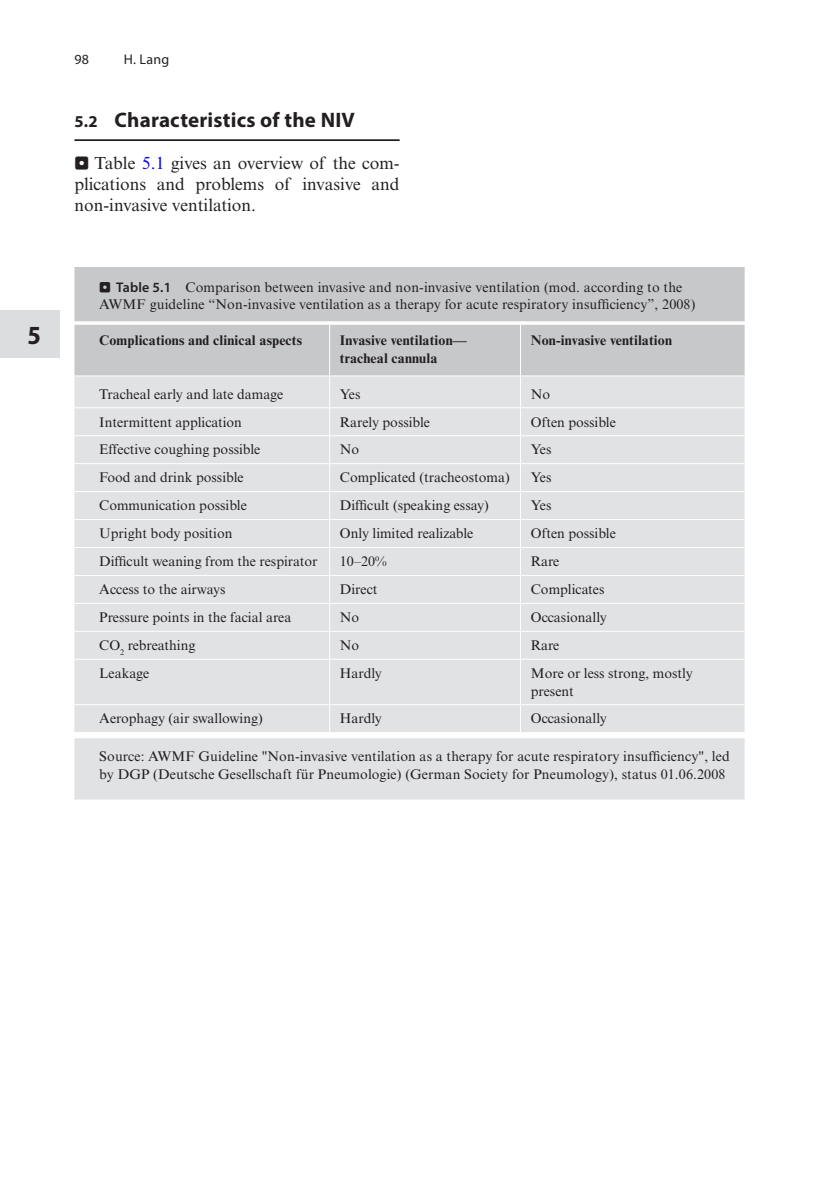
<style>
.page{position:relative;width:834px;height:1191px;background:#fff}
.page>*{position:absolute;margin:0;border:0;box-sizing:border-box;transform-origin:0 0}
.t1{font:700 semi-condensed 26.25px "Myriad Pro";color:#231f20}
._1_hd{font:700 21px "Myriad Pro";letter-spacing:.01em;color:#231f20}
.Text_flush{font:17.5px/21px "Times New Roman MT Std";color:#231f20;text-align:justify}
.T_Body{font:14px/17.5px "Times New Roman MT Std";color:#231f20}
.TFoot{font:14px/17.5px "Times New Roman MT Std";letter-spacing:.01em;color:#231f20}
.T_Head{font:700 14px/17.5px "Times New Roman MT Std";letter-spacing:.01em;color:#231f20}
.t2{font:14px "Myriad Pro";letter-spacing:.02em;color:#231f20}
.s1{font-size:16.62px}
.s2{font-family:"Blik Buttons"}
.s3{color:#00f}
.s4{font-family:"Myriad Pro";font-weight:600}
</style>
<div class="page">
<div style="left:0;top:310px;width:60px;height:47px;background:#dcdddf"></div>
<hr style="left:74px;top:139px;width:325px;height:2px;background:#231f20">
<div style="left:74px;top:267px;width:670px;height:54px;background:#c7c8ca"></div>
<div style="left:74px;top:738px;width:670px;height:61px;background:#e1e2e4"></div>
<div style="left:74px;top:325px;width:670px;height:50px;background:#c7c8ca"></div>
<div style="left:74px;top:376px;width:670px;height:356px;background:#e1e2e4"></div>
<hr style="left:329px;top:325px;width:1px;height:50px;background:#fff">
<hr style="left:520px;top:325px;width:1px;height:50px;background:#fff">
<hr style="left:329px;top:376px;width:1px;height:31px;background:#fff">
<hr style="left:520px;top:376px;width:1px;height:31px;background:#fff">
<hr style="left:74px;top:407px;width:255px;height:1px;background:#fff">
<hr style="left:329px;top:407px;width:191px;height:1px;background:#fff">
<hr style="left:520px;top:407px;width:224px;height:1px;background:#fff">
<hr style="left:74px;top:435px;width:255px;height:1px;background:#fff">
<hr style="left:329px;top:435px;width:191px;height:1px;background:#fff">
<hr style="left:520px;top:435px;width:224px;height:1px;background:#fff">
<hr style="left:74px;top:463px;width:255px;height:1px;background:#fff">
<hr style="left:329px;top:463px;width:191px;height:1px;background:#fff">
<hr style="left:520px;top:463px;width:224px;height:1px;background:#fff">
<hr style="left:74px;top:491px;width:255px;height:1px;background:#fff">
<hr style="left:329px;top:491px;width:191px;height:1px;background:#fff">
<hr style="left:520px;top:491px;width:224px;height:1px;background:#fff">
<hr style="left:74px;top:519px;width:255px;height:1px;background:#fff">
<hr style="left:329px;top:519px;width:191px;height:1px;background:#fff">
<hr style="left:520px;top:519px;width:224px;height:1px;background:#fff">
<hr style="left:74px;top:547px;width:255px;height:1px;background:#fff">
<hr style="left:329px;top:547px;width:191px;height:1px;background:#fff">
<hr style="left:520px;top:547px;width:224px;height:1px;background:#fff">
<hr style="left:74px;top:575px;width:255px;height:1px;background:#fff">
<hr style="left:329px;top:575px;width:191px;height:1px;background:#fff">
<hr style="left:520px;top:575px;width:224px;height:1px;background:#fff">
<hr style="left:74px;top:603px;width:255px;height:1px;background:#fff">
<hr style="left:329px;top:603px;width:191px;height:1px;background:#fff">
<hr style="left:520px;top:603px;width:224px;height:1px;background:#fff">
<hr style="left:74px;top:631px;width:255px;height:1px;background:#fff">
<hr style="left:329px;top:631px;width:191px;height:1px;background:#fff">
<svg style="left:329px;top:408px;width:1px;height:251px"></svg>
<hr style="left:520px;top:631px;width:224px;height:1px;background:#fff">
<svg style="left:520px;top:408px;width:1px;height:251px"></svg>
<hr style="left:74px;top:659px;width:255px;height:1px;background:#fff">
<hr style="left:329px;top:659px;width:191px;height:1px;background:#fff">
<hr style="left:329px;top:659px;width:1px;height:45px;background:#fff">
<hr style="left:520px;top:659px;width:224px;height:1px;background:#fff">
<hr style="left:520px;top:659px;width:1px;height:45px;background:#fff">
<hr style="left:329px;top:704px;width:191px;height:1px;background:#fff">
<hr style="left:520px;top:704px;width:224px;height:1px;background:#fff">
<svg style="left:520px;top:705px;width:1px;height:27px"></svg>
<hr style="left:74px;top:704px;width:255px;height:1px;background:#fff">
<svg style="left:329px;top:705px;width:1px;height:27px"></svg>
<h1 class="t1" style="left:27px;top:318px;width:15px">5</h1>
<p class="t2" style="left:74px;top:51px;width:16px">98</p>
<p class="t2" style="left:124px;top:51px;width:47px">H. Lang</p>
<h2 class="_1_hd" style="left:74px;top:106px;width:282px"><span class="s1">5.2</span> Characteristics of the NIV</h2>
<p class="Text_flush" style="left:74px;top:153px;width:326px"><span class="s2">.</span> Table <span class="s3">5.1</span> gives an overview of the com&shy;plications and problems of invasive and non-invasive ventilation.</p>
<p class="TFoot" style="left:99px;top:278px;width:597px"><span class="s2">..</span> <span class="s4">Table 5.1</span> Comparison between invasive and non-invasive ventilation (mod. according to the<br>AWMF guideline “Non-invasive ventilation as a therapy for acute respiratory insufficiency”, 2008)</p>
<p class="T_Head" style="left:99px;top:332px;width:204px">Complications and clinical aspects</p>
<p class="T_Head" style="left:340px;top:332px;width:128px">Invasive ventilation— tracheal cannula</p>
<p class="T_Head" style="left:530px;top:332px;width:143px">Non-invasive ventilation</p>
<p class="T_Body" style="left:99px;top:385px;width:185px">Tracheal early and late damage</p>
<p class="T_Body" style="left:340px;top:385px;width:22px">Yes</p>
<p class="T_Body" style="left:530px;top:385px;width:21px">No</p>
<p class="T_Body" style="left:99px;top:413px;width:144px">Intermittent application</p>
<p class="T_Body" style="left:340px;top:413px;width:92px">Rarely possible</p>
<p class="T_Body" style="left:530px;top:413px;width:86px">Often possible</p>
<p class="T_Body" style="left:99px;top:441px;width:163px">Effective coughing possible</p>
<p class="T_Body" style="left:340px;top:441px;width:21px">No</p>
<p class="T_Body" style="left:530px;top:441px;width:22px">Yes</p>
<p class="T_Body" style="left:99px;top:469px;width:146px">Food and drink possible</p>
<p class="T_Body" style="left:340px;top:469px;width:171px">Complicated (tracheostoma)</p>
<p class="T_Body" style="left:530px;top:469px;width:22px">Yes</p>
<p class="T_Body" style="left:99px;top:497px;width:149px">Communication possible</p>
<p class="T_Body" style="left:340px;top:497px;width:150px">Difficult (speaking essay)</p>
<p class="T_Body" style="left:530px;top:497px;width:22px">Yes</p>
<p class="T_Body" style="left:99px;top:525px;width:135px">Upright body position</p>
<p class="T_Body" style="left:340px;top:525px;width:135px">Only limited realizable</p>
<p class="T_Body" style="left:530px;top:525px;width:86px">Often possible</p>
<p class="T_Body" style="left:99px;top:553px;width:220px">Difficult weaning from the respirator</p>
<p class="T_Body" style="left:340px;top:553px;width:48px">10–20%</p>
<p class="T_Body" style="left:530px;top:553px;width:30px">Rare</p>
<p class="T_Body" style="left:99px;top:580px;width:128px">Access to the airways</p>
<p class="T_Body" style="left:340px;top:580px;width:39px">Direct</p>
<p class="T_Body" style="left:530px;top:580px;width:75px">Complicates</p>
<p class="T_Body" style="left:99px;top:608px;width:193px">Pressure points in the facial area</p>
<p class="T_Body" style="left:340px;top:608px;width:21px">No</p>
<p class="T_Body" style="left:530px;top:608px;width:77px">Occasionally</p>
<p class="T_Body" style="left:99px;top:636px;width:98px">CO<sub>2</sub> rebreathing</p>
<p class="T_Body" style="left:340px;top:636px;width:21px">No</p>
<p class="T_Body" style="left:530px;top:636px;width:30px">Rare</p>
<p class="T_Body" style="left:99px;top:664px;width:52px">Leakage</p>
<p class="T_Body" style="left:340px;top:664px;width:43px">Hardly</p>
<p class="T_Body" style="left:530px;top:664px;width:163px">More or less strong, mostly present</p>
<p class="T_Body" style="left:99px;top:710px;width:165px">Aerophagy (air swallowing)</p>
<p class="T_Body" style="left:340px;top:710px;width:43px">Hardly</p>
<p class="T_Body" style="left:530px;top:710px;width:77px">Occasionally</p>
<p class="TFoot" style="left:99px;top:747px;width:632px">Source: AWMF Guideline "Non-invasive ventilation as a therapy for acute respiratory insufficiency", led by DGP (Deutsche Gesellschaft für Pneumologie) (German Society for Pneumology), status 01.06.2008</p>
</div>
